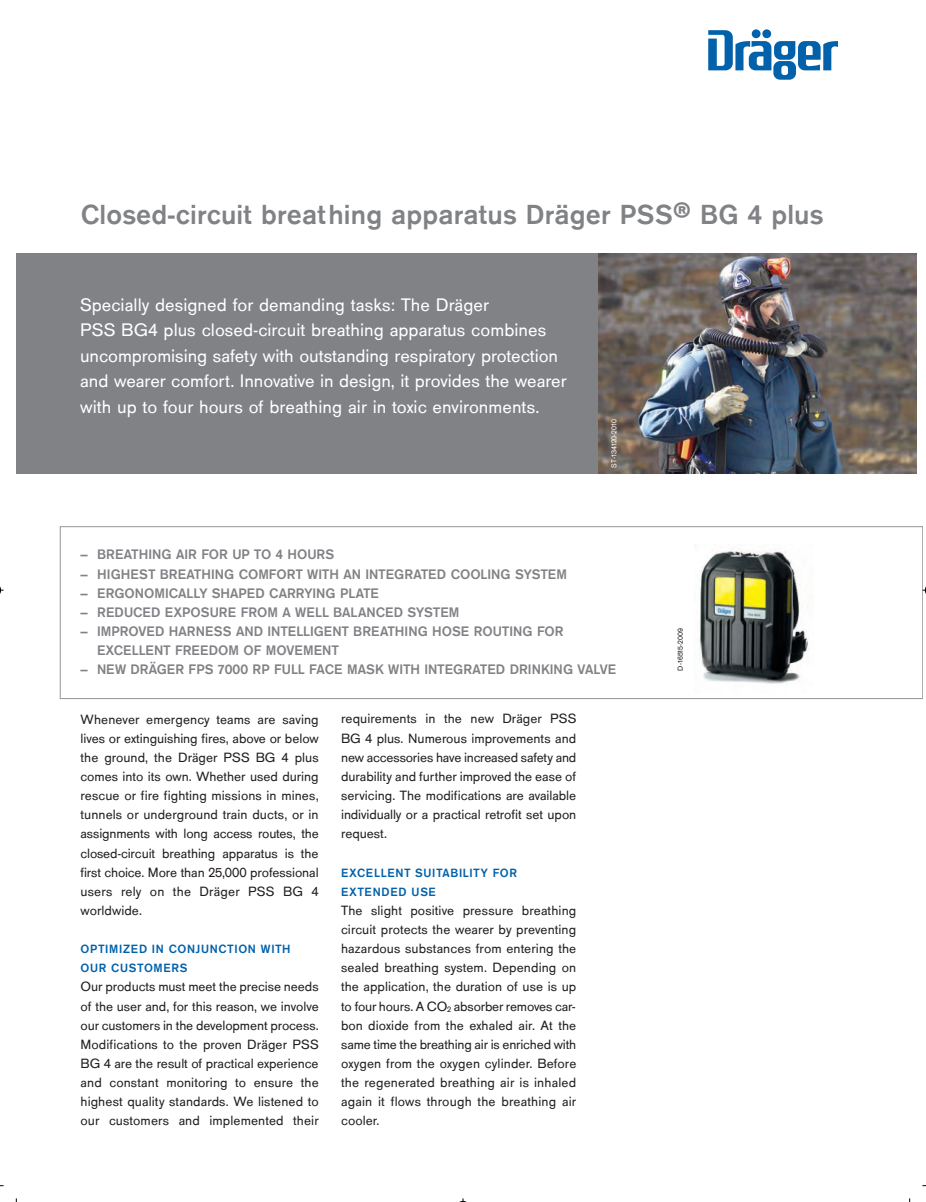
<style>
.page{position:relative;width:926px;height:1202px;background:#fff}
.page>*{position:absolute;margin:0;border:0;box-sizing:border-box;transform-origin:0 0}
.t1{font:700 28.5px "Draeger San";letter-spacing:.005em;color:#808285}
.t2{font:18.75px/25.5px "Draeger San";color:#fff}
.t3{font:700 14.25px/19.2px "Draeger San";color:#808285}
.t4{font:13.8px/19.2px "Draeger San";letter-spacing:.005em;color:#231f20;text-align:justify}
.t5{font:700 12.3px/19.2px "Draeger San";letter-spacing:.055em;color:#0161aa}
.t6{font:7.5px "Draeger San";color:#fff}
.t7{font:7.5px "Draeger San";color:#231f20}
</style>
<div class="page">
<div style="left:60px;top:526px;width:862px;height:173px;border:1px solid #939598"></div>
<img style="left:699px;top:548px;width:110px;height:136px">
<div style="left:16px;top:253px;width:583px;height:220px;background:#808285"></div>
<img style="left:599px;top:253px;width:317px;height:220px">
<svg style="left:708px;top:30px;width:130px;height:50px"></svg>
<div style="left:751px;top:29px;width:9px;height:9px;background:#0161aa;border-radius:50%"></div>
<div style="left:762px;top:29px;width:9px;height:9px;background:#0161aa;border-radius:50%"></div>
<svg style="left:459px;top:1198px;width:8px;height:4px"></svg>
<svg style="left:0;top:586px;width:4px;height:8px"></svg>
<svg style="left:921px;top:568px;width:5px;height:44px"></svg>
<h1 class="t1" style="left:81px;top:197px;width:744px">Closed-circuit breathing apparatus Dräger PSS® BG 4 plus</h1>
<p class="t2" style="left:80px;top:291px;width:488px">Specially designed for demanding tasks: The Dräger<br>PSS BG4 plus closed-circuit breathing apparatus combines uncompromising safety with outstanding respiratory protection and wearer comfort. Innovative in design, it provides the wearer with up to four hours of breathing air in toxic environments.</p>
<p class="t6" style="left:609px;top:467px;width:50px;rotate:-90deg">ST-134120-2010</p>
<p class="t3" style="left:80px;top:544px;width:255px">– BREATHING AIR FOR UP TO 4 HOURS</p>
<p class="t3" style="left:80px;top:564px;width:488px">– HIGHEST BREATHING COMFORT WITH AN INTEGRATED COOLING SYSTEM</p>
<p class="t3" style="left:80px;top:583px;width:300px">– ERGONOMICALLY SHAPED CARRYING PLATE</p>
<p class="t3" style="left:80px;top:602px;width:381px">– REDUCED EXPOSURE FROM A WELL BALANCED SYSTEM</p>
<p class="t3" style="left:97px;top:621px;width:468px;text-indent:-17px">– IMPROVED HARNESS AND INTELLIGENT BREATHING HOSE ROUTING FOR<br>EXCELLENT FREEDOM OF MOVEMENT</p>
<p class="t3" style="left:80px;top:659px;width:537px">– NEW DRÄGER FPS 7000 RP FULL FACE MASK WITH INTEGRATED DRINKING VALVE</p>
<p class="t4" style="left:81px;top:709px;width:240px">Whenever emergency teams are saving lives or extinguishing fires, above or below the ground, the Dräger PSS BG 4 plus comes into its own. Whether used during rescue or fire fighting missions in mines, tunnels or underground train ducts, or in assignments with long access routes, the closed-circuit breathing apparatus is the first choice. More than 25,000 professional users rely on the Dräger PSS BG 4 worldwide.</p>
<p class="t5" style="left:81px;top:939px;width:211px">OPTIMIZED IN CONJUNCTION WITH<br>OUR CUSTOMERS</p>
<p class="t4" style="left:81px;top:977px;width:240px">Our products must meet the precise needs of the user and, for this reason, we involve our customers in the development process.<br>Modifications to the proven Dräger PSS BG 4 are the result of practical experience and constant monitoring to ensure the highest quality standards. We listened to our customers and implemented their</p>
<p class="t4" style="left:341px;top:709px;width:237px">requirements in the new Dräger PSS BG 4 plus. Numerous improvements and new accessories have increased safety and durability and further improved the ease of servicing. The modifications are available individually or a practical retrofit set upon request.</p>
<p class="t5" style="left:341px;top:862px;width:177px">EXCELLENT SUITABILITY FOR<br>EXTENDED USE</p>
<p class="t4" style="left:341px;top:900px;width:237px">The slight positive pressure breathing circuit protects the wearer by preventing hazardous substances from entering the sealed breathing system. Depending on the application, the duration of use is up to four hours. A CO<sub>2</sub> absorber removes car&shy;bon dioxide from the exhaled air. At the same time the breathing air is enriched with oxygen from the oxygen cylinder. Before the regenerated breathing air is inhaled again it flows through the breathing air cooler.</p>
<p class="t7" style="left:675px;top:671px;width:44px;rotate:-90deg">D-16515-2009</p>
</div>
